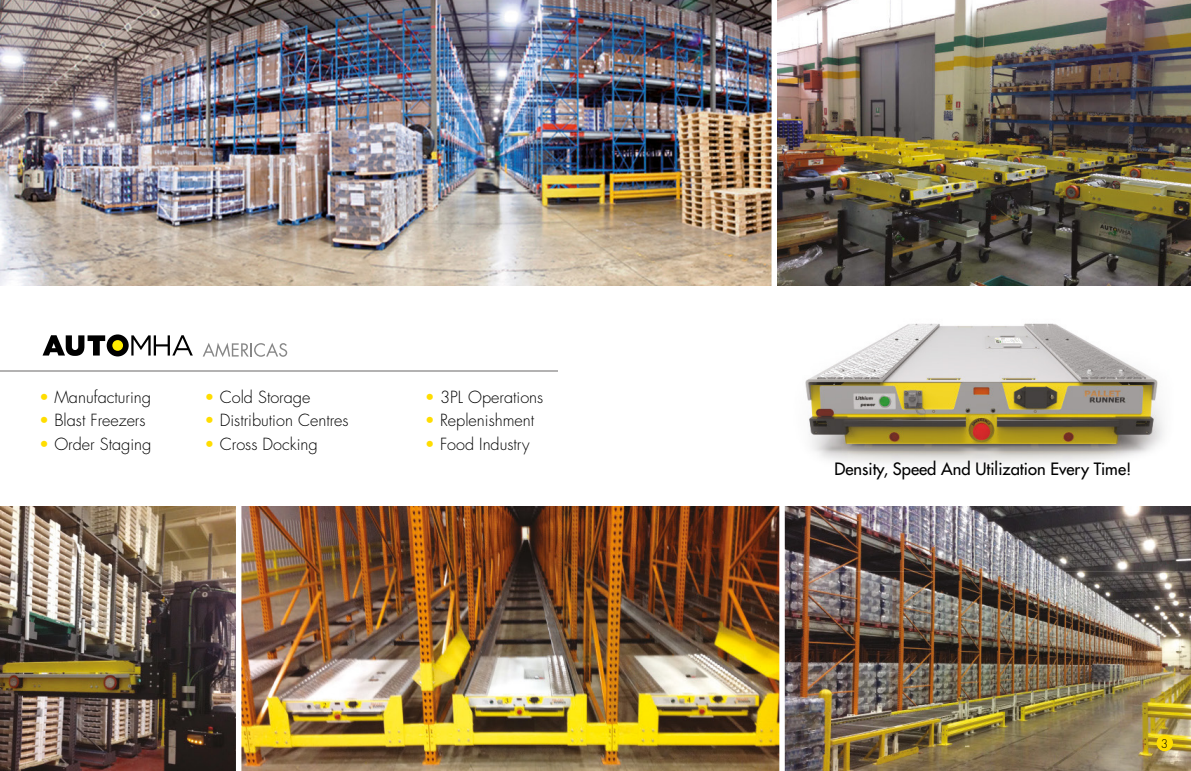
<style>
.page{position:relative;width:1191px;height:771px;background:#fff}
.page>*{position:absolute;margin:0;border:0;box-sizing:border-box;transform-origin:0 0}
.t1{font:16.5px "Futura";color:#000}
.t2{font:300 16.3px "Futura";color:#000}
.t3{font:300 11.7px "Futura";color:#000}
.s1{color:#fd0}
</style>
<div class="page">
<img style="left:0;top:506px;width:1191px;height:265px">
<img style="left:0;top:0;width:1191px;height:286px">
<div style="left:1156px;top:735px;width:17px;height:16px;background:#fd0;border-radius:50%"></div>
<div style="left:779px;top:501px;width:5px;height:270px;background:#fff"></div>
<div style="left:771px;top:0;width:6px;height:292px;background:#fff"></div>
<div style="left:236px;top:501px;width:5px;height:270px;background:#fff"></div>
<img style="left:805px;top:323px;width:359px;height:141px">
<hr style="left:0;top:370px;width:557px;height:2px;background:#b3b2b2">
<svg style="left:203px;top:343px;width:84px;height:14px"></svg>
<div style="left:107px;top:334px;width:22px;height:22px;background:#000;border-radius:50%"></div>
<svg style="left:43px;top:335px;width:65px;height:21px"></svg>
<svg style="left:131px;top:335px;width:62px;height:21px"></svg>
<div style="left:112px;top:340px;width:11px;height:11px;background:#ffed00;border-radius:50%"></div>
<p class="t2" style="left:39px;top:386px;width:113px"><span class="s1">•</span> Manufacturing</p>
<p class="t2" style="left:205px;top:386px;width:107px"><span class="s1">•</span> Cold Storage</p>
<p class="t2" style="left:425px;top:386px;width:120px"><span class="s1">•</span> 3PL Operations</p>
<p class="t2" style="left:39px;top:410px;width:108px"><span class="s1">•</span> Blast Freezers</p>
<p class="t2" style="left:205px;top:410px;width:146px"><span class="s1">•</span> Distribution Centres</p>
<p class="t2" style="left:425px;top:410px;width:111px"><span class="s1">•</span> Replenishment</p>
<p class="t2" style="left:39px;top:433px;width:114px"><span class="s1">•</span> Order Staging</p>
<p class="t2" style="left:205px;top:433px;width:115px"><span class="s1">•</span> Cross Docking</p>
<p class="t2" style="left:425px;top:433px;width:106px"><span class="s1">•</span> Food Industry</p>
<p class="t1" style="left:834px;top:458px;width:298px">Density, Speed And Utilization Every Time!</p>
<p class="t3" style="left:1160px;top:736px;width:9px">3</p>
</div>
